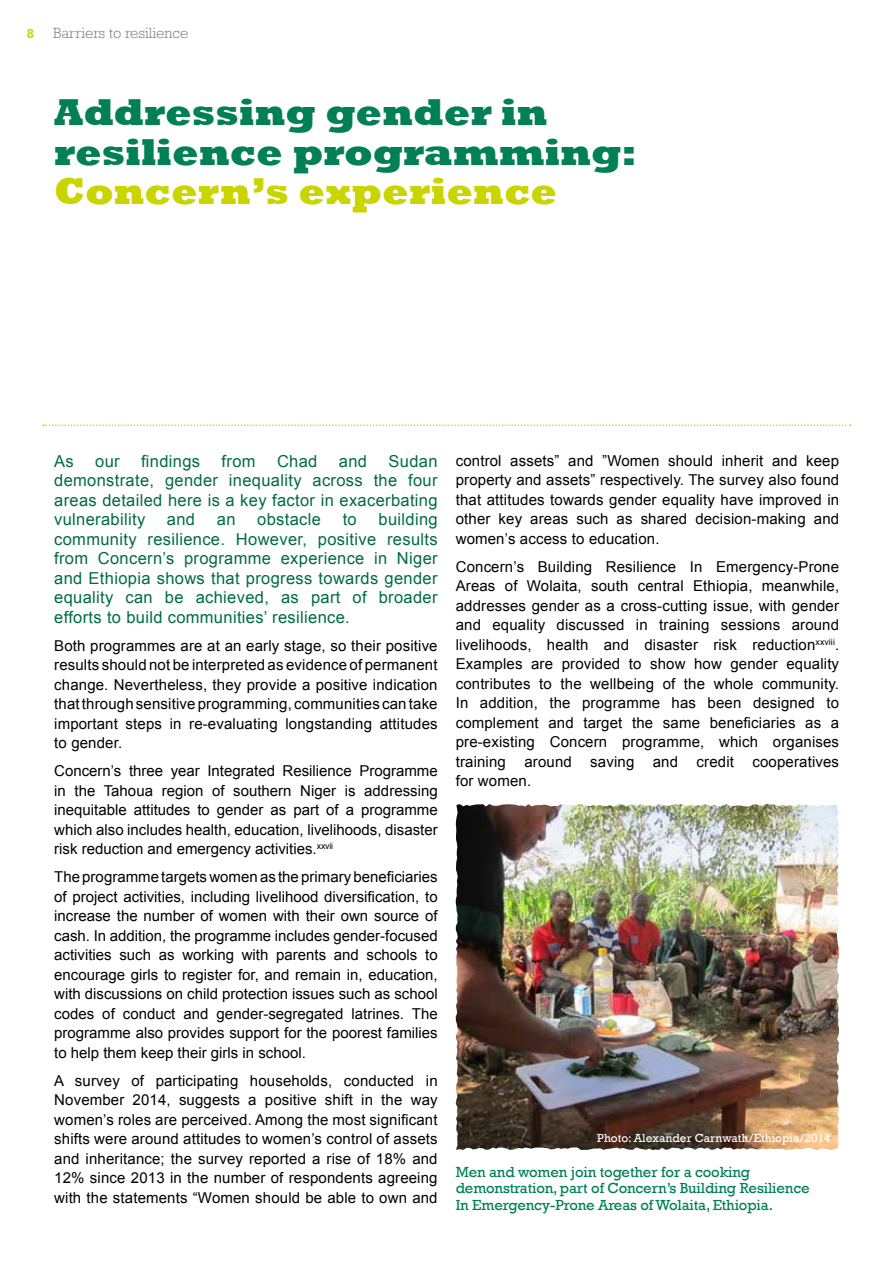
<style>
.page{position:relative;width:893px;height:1263px;background:#fff}
.page>*{position:absolute;margin:0;border:0;box-sizing:border-box;transform-origin:0 0}
.t1{font:800 38.4px/39px "Rockwell";color:#008054}
.t2{font:800 38.4px "Rockwell";color:#cad400}
.t3{font:16.5px/19.5px "Arial";letter-spacing:.02em;color:#006c43;text-align:justify}
.t4{font:15px/19.5px "Arial";letter-spacing:.01em;color:#000;text-align:justify}
.t5{font:15px/16.5px "Rockwell";letter-spacing:-.01em;color:#008054}
.t6{font:300 15px "Rockwell";color:#7c7b7b}
.t7{font:700 13.2px "Rockwell";color:#cad400}
.t8{font:12px "Rockwell";color:#fff}
</style>
<div class="page">
<svg style="left:43px;top:424px;width:808px;height:2px"></svg>
<img style="left:456px;top:804px;width:383px;height:346px">
<p class="t7" style="left:27px;top:26px;width:9px">8</p>
<p class="t6" style="left:53px;top:25px;width:137px">Barriers to resilience</p>
<h1 class="t1" style="left:54px;top:94px;width:584px">Addressing gender in resilience programming:</h1>
<h1 class="t2" style="left:54px;top:168px;width:505px">Concern’s experience</h1>
<p class="t3" style="left:54px;top:451px;width:21px">As</p>
<p class="t3" style="left:95px;top:451px;width:26px">our</p>
<p class="t3" style="left:141px;top:451px;width:60px">findings</p>
<p class="t3" style="left:222px;top:451px;width:35px">from</p>
<p class="t3" style="left:277px;top:451px;width:42px">Chad</p>
<p class="t3" style="left:339px;top:451px;width:30px">and</p>
<p class="t3" style="left:54px;top:451px;width:385px;text-indent:334px">Sudan demonstrate, gender inequality across the four areas detailed here is a key factor in exacerbating vulnerability</p>
<p class="t3" style="left:54px;top:510px;width:385px;text-indent:324px">building community resilience. However, positive results from Concern’s programme experience in Niger and Ethiopia shows that progress towards gender equality can be achieved, as part of broader efforts to build communities’ resilience.</p>
<p class="t4" style="left:54px;top:636px;width:385px">Both programmes are at an early stage, so their positive results should not be interpreted as evidence of permanent change. Nevertheless, they provide a positive indication that through sensitive programming, communities can take important steps in re-evaluating longstanding attitudes to gender.</p>
<p class="t4" style="left:54px;top:761px;width:385px">Concern’s three year Integrated Resilience Programme in the Tahoua region of southern Niger is addressing inequitable attitudes to gender as part of a programme which also includes health, education, livelihoods, disaster risk reduction and emergency activities.<sup>xxvii</sup></p>
<p class="t4" style="left:54px;top:867px;width:385px">The programme targets women as the primary beneficiaries of project activities, including livelihood diversification, to increase the number of women with their own source of cash. In addition, the programme includes gender-focused activities such as working with parents and schools to encourage girls to register for, and remain in, education, with discussions on child protection issues such as school codes of conduct and gender-segregated latrines. The programme also provides support for the poorest families to help them keep their girls in school.</p>
<p class="t4" style="left:54px;top:1071px;width:385px">A survey of participating households, conducted in November 2014, suggests a positive shift in the way women’s roles are perceived. Among the most significant shifts were around attitudes to women’s control of assets and inheritance; the survey reported a rise of 18% and 12% since 2013 in the number of respondents agreeing with the statements “Women should be able to own and</p>
<p class="t3" style="left:167px;top:510px;width:30px">and</p>
<p class="t3" style="left:217px;top:510px;width:20px">an</p>
<p class="t3" style="left:257px;top:510px;width:65px">obstacle</p>
<p class="t3" style="left:343px;top:510px;width:16px">to</p>
<p class="t4" style="left:456px;top:451px;width:385px">control assets” and ”Women should inherit and keep property and assets” respectively. The survey also found that attitudes towards gender equality have improved in other key areas such as shared decision-making and women’s access to education.</p>
<p class="t4" style="left:456px;top:557px;width:385px">Concern’s Building Resilience In Emergency-Prone Areas of Wolaita, south central Ethiopia, meanwhile, addresses gender as a cross-cutting issue, with gender and equality discussed in training sessions around livelihoods, health and disaster risk reduction<sup>xxviii</sup>.<br>Examples are provided to show how gender equality contributes to the wellbeing of the whole community.<br>In addition, the programme has been designed to complement and target the same beneficiaries as a pre-existing Concern programme, which organises training around saving and credit cooperatives for women.</p>
<p class="t8" style="left:597px;top:1130px;width:235px">Photo: Alexander Carnwath/Ethiopia/2014</p>
<p class="t5" style="left:456px;top:1163px;width:355px">Men and women join together for a cooking demonstration, part of Concern’s Building Resilience<br>In Emergency-Prone Areas of Wolaita, Ethiopia.</p>
</div>
